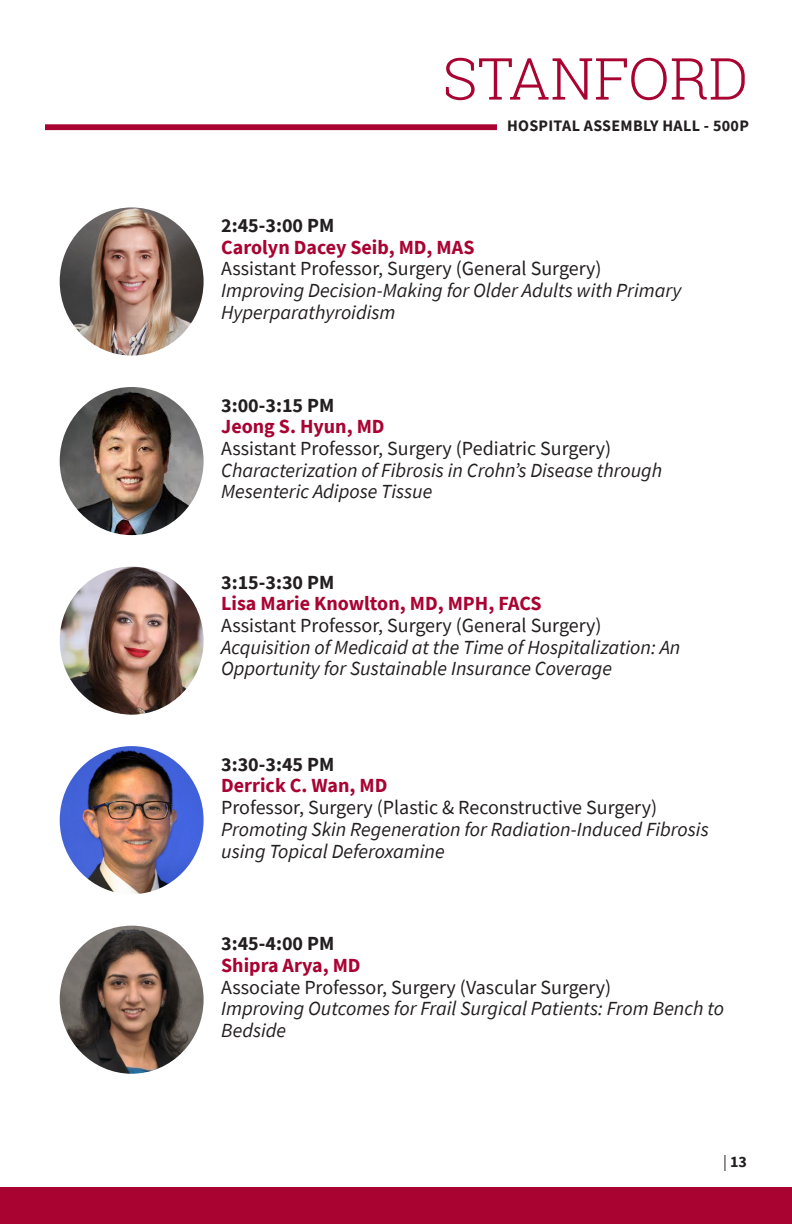
<style>
.page{position:relative;width:792px;height:1224px;background:#fff}
.page>*{position:absolute;margin:0;border:0;box-sizing:border-box;transform-origin:0 0}
.Page_Header_-_Blue{font:300 58px "Roboto Slab";color:#a90332}
.Cover_Subhead{font:italic 20px/21.8px "Source Sans Pro";color:#231f20}
.Cover_Subhead-2{font:20px "Source Sans Pro";color:#231f20}
.Cover_Subhead-3{font:700 20px "Source Sans Pro";color:#a90332}
.Cover_Subhead-4{font:700 20px "Source Sans Pro";color:#231f20}
.Page_Header_-_White{font:700 16px "Source Sans Pro";letter-spacing:.02em;color:#231f20}
.s1{font-weight:400}
</style>
<div class="page">
<div style="left:45px;top:124px;width:452px;height:6px;background:#a90332"></div>
<img style="left:60px;top:207px;width:144px;height:149px">
<img style="left:60px;top:387px;width:144px;height:148px">
<img style="left:60px;top:567px;width:144px;height:148px">
<img style="left:60px;top:746px;width:144px;height:148px">
<img style="left:60px;top:926px;width:144px;height:148px">
<div style="left:0;top:1188px;width:792px;height:36px;background:#a90332"></div>
<p class="Page_Header_-_Blue" style="left:443px;top:39px;width:307px">STANFORD</p>
<p class="Page_Header_-_White" style="left:507px;top:114px;width:243px">HOSPITAL ASSEMBLY HALL - 500P</p>
<p class="Cover_Subhead-4" style="left:221px;top:212px;width:115px">2:45-3:00 PM</p>
<p class="Cover_Subhead-3" style="left:221px;top:234px;width:255px">Carolyn Dacey Seib, MD, MAS</p>
<p class="Cover_Subhead-2" style="left:221px;top:256px;width:382px">Assistant Professor, Surgery (General Surgery)</p>
<p class="Cover_Subhead" style="left:221px;top:279px;width:462px">Improving Decision-Making for Older Adults with Primary<br>Hyperparathyroidism</p>
<p class="Cover_Subhead-4" style="left:221px;top:391px;width:115px">3:00-3:15 PM</p>
<p class="Cover_Subhead-3" style="left:221px;top:413px;width:165px">Jeong S. Hyun, MD</p>
<p class="Cover_Subhead-2" style="left:221px;top:436px;width:391px">Assistant Professor, Surgery (Pediatric Surgery)</p>
<p class="Cover_Subhead" style="left:221px;top:459px;width:443px">Characterization of Fibrosis in Crohn’s Disease through<br>Mesenteric Adipose Tissue</p>
<p class="Cover_Subhead-4" style="left:221px;top:568px;width:115px">3:15-3:30 PM</p>
<p class="Cover_Subhead-3" style="left:221px;top:590px;width:322px">Lisa Marie Knowlton, MD, MPH, FACS</p>
<p class="Cover_Subhead-2" style="left:221px;top:613px;width:382px">Assistant Professor, Surgery (General Surgery)</p>
<p class="Cover_Subhead" style="left:221px;top:636px;width:461px">Acquisition of Medicaid at the Time of Hospitalization: An<br>Opportunity for Sustainable Insurance Coverage</p>
<p class="Cover_Subhead-4" style="left:221px;top:750px;width:115px">3:30-3:45 PM</p>
<p class="Cover_Subhead-3" style="left:221px;top:772px;width:168px">Derrick C. Wan, MD</p>
<p class="Cover_Subhead-2" style="left:221px;top:795px;width:437px">Professor, Surgery (Plastic &amp; Reconstructive Surgery)</p>
<p class="Cover_Subhead" style="left:221px;top:818px;width:489px">Promoting Skin Regeneration for Radiation-Induced Fibrosis using Topical Deferoxamine</p>
<p class="Cover_Subhead-4" style="left:221px;top:930px;width:115px">3:45-4:00 PM</p>
<p class="Cover_Subhead-3" style="left:221px;top:952px;width:141px">Shipra Arya, MD</p>
<p class="Cover_Subhead-2" style="left:221px;top:974px;width:392px">Associate Professor, Surgery (Vascular Surgery)</p>
<p class="Cover_Subhead" style="left:221px;top:998px;width:504px">Improving Outcomes for Frail Surgical Patients: From Bench to<br>Bedside</p>
<p class="Page_Header_-_White" style="left:723px;top:1151px;width:25px"><span class="s1">|</span> 13</p>
</div>
